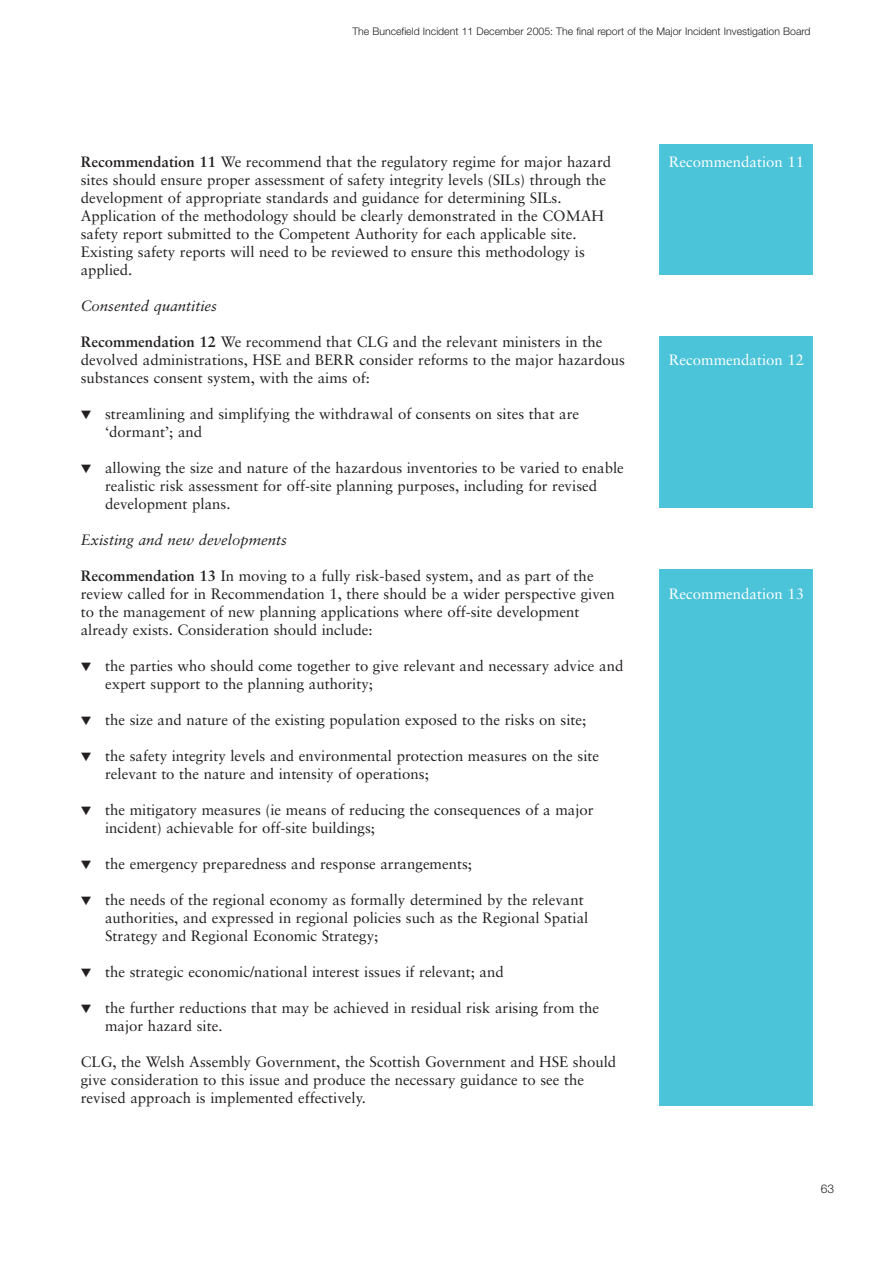
<style>
.page{position:relative;width:893px;height:1263px;background:#fff}
.page>*{position:absolute;margin:0;border:0;box-sizing:border-box;transform-origin:0 0}
.t1{font:15px/18px "Sabon";color:#231f20}
.t2{font:15px "Sabon";color:#fff}
.t3{font:italic 15px "Sabon";color:#231f20}
.t4{font:300 12px "Helvetica Neue";color:#231f20}
.t5{font:300 10.5px "Helvetica Neue";color:#231f20}
.s1{font-weight:700}
</style>
<div class="page">
<div style="left:659px;top:145px;width:153px;height:130px;background:#4bc3d9"></div>
<div style="left:659px;top:336px;width:153px;height:172px;background:#4bc3d9"></div>
<div style="left:659px;top:569px;width:153px;height:537px;background:#4bc3d9"></div>
<p class="t5" style="left:352px;top:27px;width:460px">The Buncefield Incident 11 December 2005: The final report of the Major Incident Investigation Board</p>
<p class="t1" style="left:81px;top:154px;width:532px"><span class="s1">Recommendation 11</span> We recommend that the regulatory regime for major hazard sites should ensure proper assessment of safety integrity levels (SILs) through the development of appropriate standards and guidance for determining SILs.<br>Application of the methodology should be clearly demonstrated in the COMAH safety report submitted to the Competent Authority for each applicable site.<br>Existing safety reports will need to be reviewed to ensure this methodology is applied.</p>
<p class="t3" style="left:81px;top:299px;width:138px">Consented quantities</p>
<p class="t1" style="left:81px;top:334px;width:546px"><span class="s1">Recommendation 12</span> We recommend that CLG and the relevant ministers in the devolved administrations, HSE and BERR consider reforms to the major hazardous substances consent system, with the aims of:</p>
<p class="t1" style="left:105px;top:406px;width:476px;text-indent:-24px">▼ streamlining and simplifying the withdrawal of consents on sites that are ‘dormant’; and</p>
<p class="t1" style="left:105px;top:460px;width:520px;text-indent:-24px">▼ allowing the size and nature of the hazardous inventories to be varied to enable realistic risk assessment for off-site planning purposes, including for revised development plans.</p>
<p class="t3" style="left:81px;top:533px;width:208px">Existing and new developments</p>
<p class="t1" style="left:81px;top:568px;width:536px"><span class="s1">Recommendation 13</span> In moving to a fully risk-based system, and as part of the review called for in Recommendation 1, there should be a wider perspective given to the management of new planning applications where off-site development already exists. Consideration should include:</p>
<p class="t1" style="left:105px;top:658px;width:520px;text-indent:-24px">▼ the parties who should come together to give relevant and necessary advice and expert support to the planning authority;</p>
<p class="t1" style="left:81px;top:712px;width:507px">▼ the size and nature of the existing population exposed to the risks on site;</p>
<p class="t1" style="left:105px;top:748px;width:496px;text-indent:-24px">▼ the safety integrity levels and environmental protection measures on the site relevant to the nature and intensity of operations;</p>
<p class="t1" style="left:105px;top:802px;width:490px;text-indent:-24px">▼ the mitigatory measures (ie means of reducing the consequences of a major incident) achievable for off-site buildings;</p>
<p class="t1" style="left:81px;top:856px;width:393px">▼ the emergency preparedness and response arrangements;</p>
<p class="t1" style="left:105px;top:892px;width:485px;text-indent:-24px">▼ the needs of the regional economy as formally determined by the relevant authorities, and expressed in regional policies such as the Regional Spatial<br>Strategy and Regional Economic Strategy;</p>
<p class="t1" style="left:81px;top:964px;width:424px">▼ the strategic economic/national interest issues if relevant; and</p>
<p class="t1" style="left:105px;top:1000px;width:496px;text-indent:-24px">▼ the further reductions that may be achieved in residual risk arising from the major hazard site.</p>
<p class="t1" style="left:81px;top:1054px;width:537px">CLG, the Welsh Assembly Government, the Scottish Government and HSE should give consideration to this issue and produce the necessary guidance to see the revised approach is implemented effectively.</p>
<p class="t2" style="left:669px;top:155px;width:137px">Recommendation 11</p>
<p class="t2" style="left:669px;top:353px;width:137px">Recommendation 12</p>
<p class="t2" style="left:669px;top:587px;width:137px">Recommendation 13</p>
<p class="t4" style="left:821px;top:1184px;width:15px">63</p>
</div>
